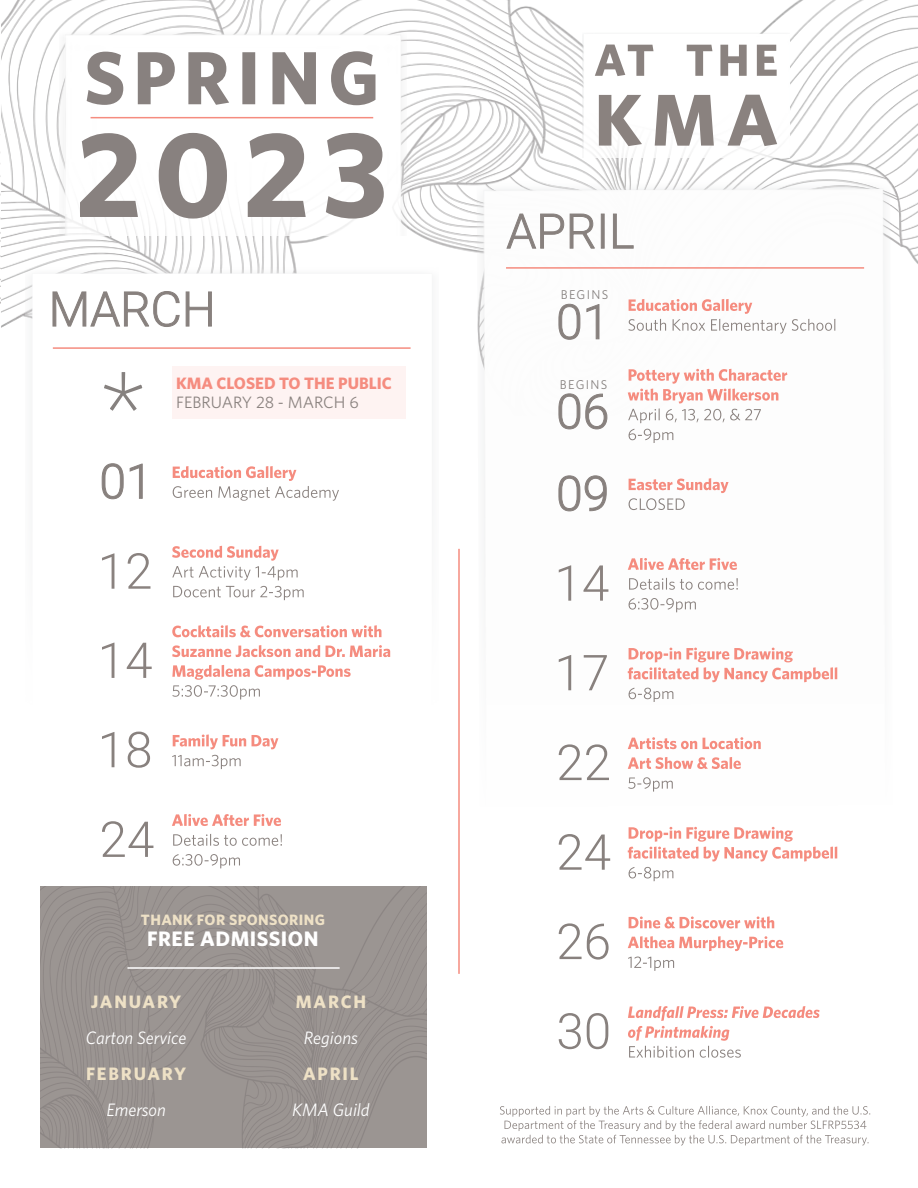
<style>
.page{position:relative;width:918px;height:1188px;background:#fff}
.page>*{position:absolute;margin:0;border:0;box-sizing:border-box;transform-origin:0 0}
.t1{font:700 21px "Whitney HTF";letter-spacing:.025em;color:#fff}
.t2{font:italic 18px "Whitney HTF";color:#fff}
.t3{font:700 18px "Whitney HTF";letter-spacing:.1em;color:#eee1c6}
.t4{font:700 16.5px "Whitney HTF";color:#f58c7f}
.t5{font:16.5px "Whitney HTF";color:#8a827f}
.t6{font:700 15px "Whitney HTF";letter-spacing:.025em;color:#eee1c6}
.t7{font:12.75px "Whitney HTF";letter-spacing:.1em;color:#86817f}
</style>
<div class="page">
<img style="left:2px;top:0;width:916px;height:327px">
<img style="left:0;top:23px;width:2px;height:305px">
<img style="left:582px;top:33px;width:208px;height:125px">
<img style="left:25px;top:267px;width:414px;height:391px">
<hr style="left:53px;top:347px;width:358px;height:2px;background:#f58c7f">
<img style="left:477px;top:179px;width:416px;height:602px">
<hr style="left:506px;top:267px;width:358px;height:2px;background:#f58c7f">
<img style="left:40px;top:887px;width:387px;height:261px">
<hr style="left:127px;top:967px;width:213px;height:2px;background:#fff">
<svg style="left:500px;top:1106px;width:370px;height:40px"></svg>
<hr style="left:458px;top:549px;width:2px;height:425px;background:#f58c7f">
<img style="left:60px;top:30px;width:347px;height:205px">
<hr style="left:91px;top:117px;width:282px;height:1px;background:#f58c7f">
<svg style="left:80px;top:133px;width:304px;height:86px"></svg>
<svg style="left:87px;top:51px;width:289px;height:54px"></svg>
<svg style="left:53px;top:291px;width:159px;height:36px"></svg>
<svg style="left:507px;top:214px;width:127px;height:35px"></svg>
<svg style="left:599px;top:95px;width:178px;height:51px"></svg>
<svg style="left:595px;top:45px;width:182px;height:31px"></svg>
<svg style="left:172px;top:665px;width:179px;height:35px"></svg>
<svg style="left:172px;top:645px;width:218px;height:12px"></svg>
<svg style="left:172px;top:625px;width:209px;height:12px"></svg>
<svg style="left:102px;top:643px;width:50px;height:35px"></svg>
<svg style="left:173px;top:586px;width:131px;height:14px"></svg>
<svg style="left:172px;top:546px;width:126px;height:34px"></svg>
<svg style="left:102px;top:553px;width:48px;height:36px"></svg>
<svg style="left:173px;top:854px;width:67px;height:14px"></svg>
<svg style="left:173px;top:834px;width:109px;height:12px"></svg>
<svg style="left:172px;top:814px;width:109px;height:12px"></svg>
<svg style="left:102px;top:821px;width:51px;height:36px"></svg>
<svg style="left:172px;top:755px;width:69px;height:14px"></svg>
<svg style="left:173px;top:734px;width:105px;height:15px"></svg>
<svg style="left:102px;top:732px;width:48px;height:36px"></svg>
<svg style="left:102px;top:463px;width:41px;height:36px"></svg>
<svg style="left:173px;top:466px;width:166px;height:35px"></svg>
<svg style="left:629px;top:299px;width:206px;height:35px"></svg>
<svg style="left:559px;top:304px;width:40px;height:36px"></svg>
<svg style="left:628px;top:777px;width:45px;height:15px"></svg>
<svg style="left:628px;top:757px;width:113px;height:12px"></svg>
<svg style="left:628px;top:737px;width:133px;height:12px"></svg>
<svg style="left:559px;top:744px;width:50px;height:36px"></svg>
<svg style="left:629px;top:478px;width:100px;height:32px"></svg>
<svg style="left:559px;top:475px;width:48px;height:36px"></svg>
<svg style="left:629px;top:598px;width:67px;height:14px"></svg>
<svg style="left:629px;top:578px;width:109px;height:12px"></svg>
<svg style="left:628px;top:558px;width:109px;height:12px"></svg>
<svg style="left:559px;top:565px;width:49px;height:36px"></svg>
<svg style="left:629px;top:688px;width:44px;height:14px"></svg>
<svg style="left:628px;top:648px;width:209px;height:34px"></svg>
<svg style="left:559px;top:655px;width:48px;height:35px"></svg>
<svg style="left:629px;top:429px;width:44px;height:14px"></svg>
<svg style="left:628px;top:369px;width:159px;height:54px"></svg>
<svg style="left:559px;top:394px;width:48px;height:35px"></svg>
<svg style="left:628px;top:1006px;width:192px;height:52px"></svg>
<svg style="left:559px;top:1013px;width:49px;height:36px"></svg>
<svg style="left:628px;top:827px;width:209px;height:54px"></svg>
<svg style="left:559px;top:834px;width:51px;height:36px"></svg>
<svg style="left:628px;top:957px;width:46px;height:14px"></svg>
<svg style="left:628px;top:936px;width:155px;height:15px"></svg>
<svg style="left:629px;top:916px;width:145px;height:12px"></svg>
<svg style="left:559px;top:923px;width:50px;height:37px"></svg>
<div style="left:172px;top:366px;width:233px;height:52px;background:#fef3f2"></div>
<svg style="left:101px;top:370px;width:44px;height:44px"></svg>
<p class="t7" style="left:561px;top:287px;width:49px">BEGINS</p>
<p class="t4" style="left:176px;top:373px;width:217px">KMA CLOSED TO THE PUBLIC</p>
<p class="t7" style="left:560px;top:377px;width:49px">BEGINS</p>
<p class="t5" style="left:176px;top:393px;width:184px">FEBRUARY 28 - MARCH 6</p>
<p class="t6" style="left:141px;top:911px;width:186px">THANK FOR SPONSORING</p>
<p class="t1" style="left:147px;top:926px;width:173px">FREE ADMISSION</p>
<p class="t3" style="left:91px;top:991px;width:92px">JANUARY</p>
<p class="t2" style="left:86px;top:1027px;width:102px">Carton Service</p>
<p class="t3" style="left:86px;top:1063px;width:102px">FEBRUARY</p>
<p class="t2" style="left:106px;top:1099px;width:61px">Emerson</p>
<p class="t3" style="left:296px;top:991px;width:72px">MARCH</p>
<p class="t2" style="left:304px;top:1027px;width:55px">Regions</p>
<p class="t3" style="left:303px;top:1063px;width:57px">APRIL</p>
<p class="t2" style="left:292px;top:1099px;width:79px">KMA Guild</p>
</div>
